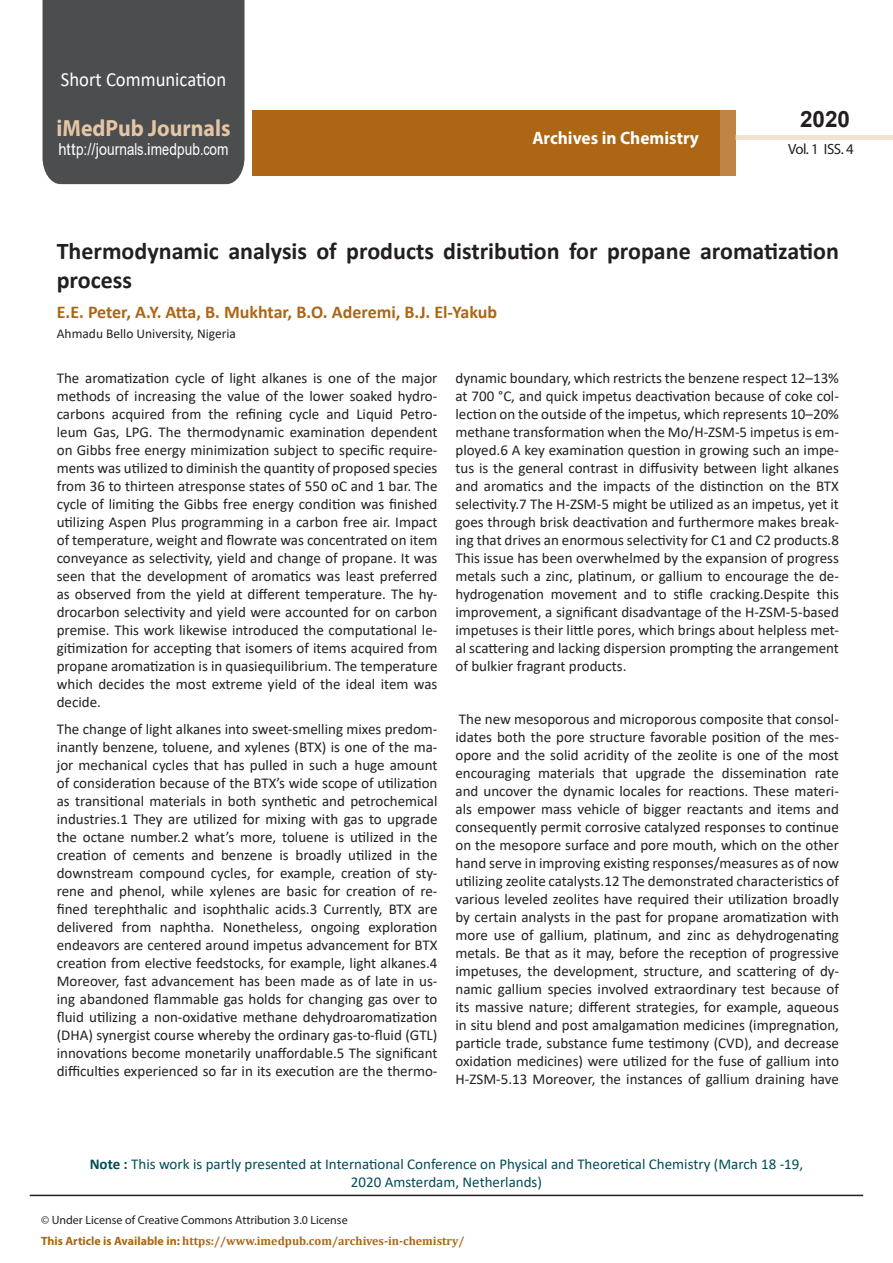
<style>
.page{position:relative;width:893px;height:1263px;background:#fff}
.page>*{position:absolute;margin:0;border:0;box-sizing:border-box;transform-origin:0 0}
.t1{font:700 24px/28.8px "Calibri";color:#231f20}
.t2{font:700 23.4px "Myriad Pro";color:#e4c5a4;scale:.93 1}
.t3{font:700 22.5px "Arial";color:#231f20}
.t4{font:20.1px "Calibri";color:#fff;scale:.93 1}
.t5{font:700 18px "Calibri";color:#ac6614}
.t6{font:700 18px "Myriad Pro";color:#fff;scale:.96 1}
.t7{font:16.5px "Arial";letter-spacing:.005em;color:#fff;scale:.89 1}
.t8{font:15px/18px "Calibri";color:#231f20;text-align:justify}
.t9{font:15px/18px "Calibri";color:#014c56;text-align:center}
.t10{font:14.85px "Myriad Pro";letter-spacing:-.03em;color:#231f20}
.t11{font:13.5px "Calibri";color:#231f20}
.t12{font:700 12px "Cambria";color:#ac6614}
.t13{font:12px "Myriad Pro";color:#231f20}
.s1{font-family:"Calibri"}
.s2{font-weight:700}
.s3{font-family:"Myriad Pro"}
</style>
<div class="page">
<div style="left:43px;top:0;width:201px;height:184px;background:#4c4d4f"></div>
<div style="left:252px;top:110px;width:469px;height:66px;background:#ac6614"></div>
<div style="left:720px;top:110px;width:16px;height:66px;background:#c08544"></div>
<div style="left:736px;top:135px;width:157px;height:5px;background:#f1e2d1"></div>
<hr style="left:30px;top:1195px;width:833px;height:1px;background:#231f20">
<h3 class="t4" style="left:61px;top:65px;width:179px">Short Communication</h3>
<h2 class="t2" style="left:57px;top:113px;width:188px">iMedPub Journals</h2>
<p class="t7" style="left:58px;top:138px;width:193px">http://journals<span class="s1">.</span>imedpub<span class="s1">.</span>com</p>
<p class="t6" style="left:532px;top:126px;width:175px">Archives in Chemistry</p>
<h3 class="t3" style="left:800px;top:104px;width:52px">2020</h3>
<p class="t10" style="left:788px;top:140px;width:67px">Vol. 1 ISS. 4</p>
<p class="t1" style="left:57px;top:236px;width:784px">Thermodynamic analysis of products distribution for propane aromatization process</p>
<p class="t5" style="left:57px;top:299px;width:442px">E.E. Peter, A.Y. Atta, B. Mukhtar, B.O. Aderemi, B.J. El-Yakub</p>
<p class="t11" style="left:57px;top:324px;width:181px">Ahmadu Bello University, Nigeria</p>
<p class="t8" style="left:455px;top:369px;width:385px">dynamic boundary, which restricts the benzene respect 12–13% at 700 °C, and quick impetus deactivation because of coke col&shy;lection on the outside of the impetus, which represents 10–20% methane transformation when the Mo/H-ZSM-5 impetus is em&shy;ployed.6 A key examination question in growing such an impe&shy;tus is the general contrast in diffusivity between light alkanes and aromatics and the impacts of the distinction on the BTX selectivity.7 The H-ZSM-5 might be utilized as an impetus, yet it goes through brisk deactivation and furthermore makes break&shy;ing that drives an enormous selectivity for C1 and C2 products.8<br>This issue has been overwhelmed by the expansion of progress metals such a zinc, platinum, or gallium to encourage the de&shy;hydrogenation movement and to stifle cracking.Despite this improvement, a significant disadvantage of the H-ZSM-5-based impetuses is their little pores, which brings about helpless met&shy;al scattering and lacking dispersion prompting the arrangement of bulkier fragrant products.</p>
<p class="t8" style="left:57px;top:369px;width:382px">The aromatization cycle of light alkanes is one of the major methods of increasing the value of the lower soaked hydro&shy;carbons acquired from the refining cycle and Liquid Petro&shy;leum Gas, LPG. The thermodynamic examination dependent on Gibbs free energy minimization subject to specific require&shy;ments was utilized to diminish the quantity of proposed species from 36 to thirteen atresponse states of 550 oC and 1 bar. The cycle of limiting the Gibbs free energy condition was finished utilizing Aspen Plus programming in a carbon free air. Impact of temperature, weight and flowrate was concentrated on item conveyance as selectivity, yield and change of propane. It was seen that the development of aromatics was least preferred as observed from the yield at different temperature. The hy&shy;drocarbon selectivity and yield were accounted for on carbon premise. This work likewise introduced the computational le&shy;gitimization for accepting that isomers of items acquired from propane aromatization is in quasiequilibrium. The temperature which decides the most extreme yield of the ideal item was decide.</p>
<p class="t8" style="left:57px;top:719px;width:382px">The change of light alkanes into sweet-smelling mixes predom&shy;inantly benzene, toluene, and xylenes (BTX) is one of the ma&shy;jor mechanical cycles that has pulled in such a huge amount of consideration because of the BTX’s wide scope of utilization as transitional materials in both synthetic and petrochemical industries.1 They are utilized for mixing with gas to upgrade the octane number.2 what’s more, toluene is utilized in the creation of cements and benzene is broadly utilized in the downstream compound cycles, for example, creation of sty&shy;rene and phenol, while xylenes are basic for creation of re&shy;fined terephthalic and isophthalic acids.3 Currently, BTX are delivered from naphtha. Nonetheless, ongoing exploration endeavors are centered around impetus advancement for BTX creation from elective feedstocks, for example, light alkanes.4<br>Moreover, fast advancement has been made as of late in us&shy;ing abandoned flammable gas holds for changing gas over to fluid utilizing a non-oxidative methane dehydroaromatization (DHA) synergist course whereby the ordinary gas-to-fluid (GTL) innovations become monetarily unaffordable.5 The significant difficulties experienced so far in its execution are the thermo-</p>
<p class="t8" style="left:455px;top:710px;width:385px">The new mesoporous and microporous composite that consol&shy;idates both the pore structure favorable position of the mes&shy;opore and the solid acridity of the zeolite is one of the most encouraging materials that upgrade the dissemination rate and uncover the dynamic locales for reactions. These materi&shy;als empower mass vehicle of bigger reactants and items and consequently permit corrosive catalyzed responses to continue on the mesopore surface and pore mouth, which on the other hand serve in improving existing responses/measures as of now utilizing zeolite catalysts.12 The demonstrated characteristics of various leveled zeolites have required their utilization broadly by certain analysts in the past for propane aromatization with more use of gallium, platinum, and zinc as dehydrogenating metals. Be that as it may, before the reception of progressive impetuses, the development, structure, and scattering of dy&shy;namic gallium species involved extraordinary test because of its massive nature; different strategies, for example, aqueous in situ blend and post amalgamation medicines (impregnation, particle trade, substance fume testimony (CVD), and decrease oxidation medicines) were utilized for the fuse of gallium into H-ZSM-5.13 Moreover, the instances of gallium draining have</p>
<p class="t9" style="left:90px;top:1155px;width:715px"><span class="s2">Note :</span> This work is partly presented at International Conference on Physical and Theoretical Chemistry (March 18 -19,<br>2020 Amsterdam, Netherlands)</p>
<p class="t13" style="left:41px;top:1213px;width:308px">© Under License of Creative Commons Attribution 3.0 License</p>
<p class="t12" style="left:41px;top:1232px;width:425px"><span class="s3">This Article is Available in:</span> https://www.imedpub.com/archives-in-chemistry/</p>
</div>
